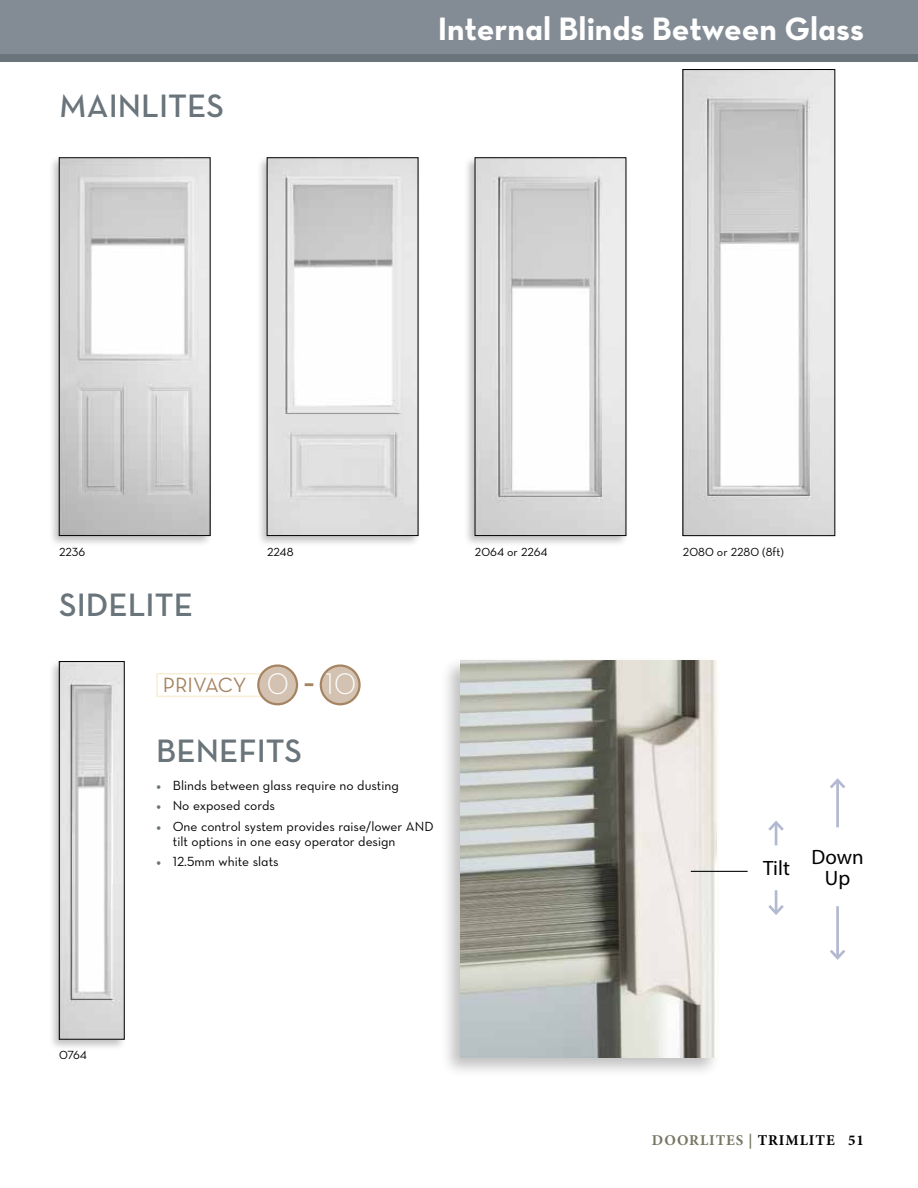
<style>
.page{position:relative;width:918px;height:1188px;background:#fff}
.page>*{position:absolute;margin:0;border:0;box-sizing:border-box;transform-origin:0 0}
.t1{font:33px "Neutra Text Bold Alt";color:#fff}
.t2{font:33px "Neutra Text Demi Alt";color:#6a747b}
.t3{font:21px "Neutra Text Book Alt";letter-spacing:-.01em;color:#a68462}
.t4{font:20.85px/20.9px "Myriad Pro";color:#000;text-align:center}
.t5{font:700 15px "Minion Pro";letter-spacing:.06em;color:#767662}
.t6{font:13.5px/15px "Neutra Text Book Alt";color:#000}
.t7{font:12px "Neutra Text Book Alt";color:#000}
.s1{font-family:"Neutra Text Light Alt";font-size:30.3px;color:#fff}
.s2{font-size:44.55px}
.s3{font-family:"Minion Pro";color:#6a747b}
.s4{color:#000}
</style>
<div class="page">
<div style="left:0;top:0;width:918px;height:62px;background:#6a747b"></div>
<div style="left:0;top:0;width:918px;height:53px;background:#838c94"></div>
<div style="left:48px;top:155px;width:165px;height:392px;background:#000;opacity:.25"></div>
<img style="left:61px;top:160px;width:147px;height:374px">
<div style="left:59px;top:158px;width:151px;height:378px;border:1px solid #000"></div>
<div style="left:256px;top:155px;width:165px;height:392px;background:#000;opacity:.25"></div>
<img style="left:269px;top:160px;width:147px;height:374px">
<div style="left:464px;top:155px;width:165px;height:392px;background:#000;opacity:.25"></div>
<img style="left:477px;top:160px;width:147px;height:374px">
<img style="left:685px;top:71px;width:148px;height:463px">
<div style="left:48px;top:659px;width:79px;height:392px;background:#000;opacity:.25"></div>
<img style="left:61px;top:663px;width:61px;height:374px">
<div style="left:59px;top:661px;width:65px;height:378px;border:1px solid #000"></div>
<div style="left:440px;top:656px;width:282px;height:422px;background:#000;opacity:.25"></div>
<img style="left:460px;top:661px;width:257px;height:396px">
<hr style="left:836px;top:780px;width:3px;height:47px;background:#b4b9d2">
<svg style="left:830px;top:778px;width:15px;height:13px"></svg>
<hr style="left:836px;top:906px;width:3px;height:52px;background:#b4b9d2">
<svg style="left:830px;top:947px;width:15px;height:13px"></svg>
<hr style="left:775px;top:823px;width:2px;height:22px;background:#b4b9d2">
<svg style="left:768px;top:821px;width:16px;height:13px"></svg>
<hr style="left:775px;top:890px;width:2px;height:23px;background:#b4b9d2">
<svg style="left:768px;top:902px;width:16px;height:13px"></svg>
<hr style="left:691px;top:871px;width:57px;height:1px;background:#000">
<div style="left:156px;top:673px;width:131px;height:24px;border:2px solid #f7eed4"></div>
<div style="left:257px;top:664px;width:41px;height:41px;background:#d3c2b1;border:2px solid #a68462;border-radius:50%"></div>
<div style="left:320px;top:664px;width:41px;height:41px;background:#d3c2b1;border:2px solid #a68462;border-radius:50%"></div>
<h1 class="t2" style="left:59px;top:86px;width:167px">MAINLITES</h1>
<h1 class="t1" style="left:438px;top:9px;width:428px">Internal Blinds Between Glass</h1>
<p class="t7" style="left:59px;top:545px;width:28px">2236</p>
<p class="t7" style="left:267px;top:545px;width:28px">2248</p>
<p class="t7" style="left:475px;top:545px;width:74px">2064 or 2264</p>
<p class="t7" style="left:683px;top:545px;width:102px">2080 or 2280 (8ft)</p>
<h1 class="t2" style="left:59px;top:585px;width:135px">SIDELITE</h1>
<h2 class="t3" style="left:163px;top:672px;width:195px">PRIVACY <span class="s1">0</span> <span class="s2">-</span> <span class="s1">10</span></h2>
<h1 class="t2" style="left:156px;top:730px;width:147px">BENEFITS</h1>
<p class="t6" style="left:156px;top:778px;width:244px"><span class="s3">•</span> Blinds between glass require no dusting</p>
<p class="t6" style="left:156px;top:798px;width:120px"><span class="s3">•</span> No exposed cords</p>
<p class="t6" style="left:173px;top:818px;width:262px;text-indent:-16px"><span class="s3">•</span> One control system provides raise/lower AND tilt options in one easy operator design</p>
<p class="t6" style="left:156px;top:854px;width:124px"><span class="s3">•</span> 12.5mm white slats</p>
<p class="t7" style="left:59px;top:1048px;width:29px">0764</p>
<h3 class="t4" style="left:763px;top:857px;width:28px">Tilt</h3>
<h3 class="t4" style="left:812px;top:846px;width:54px">Down<br>Up</h3>
<p class="t5" style="left:652px;top:1130px;width:214px">DOORLITES | <span class="s4">TRIMLITE 51</span></p>
</div>
